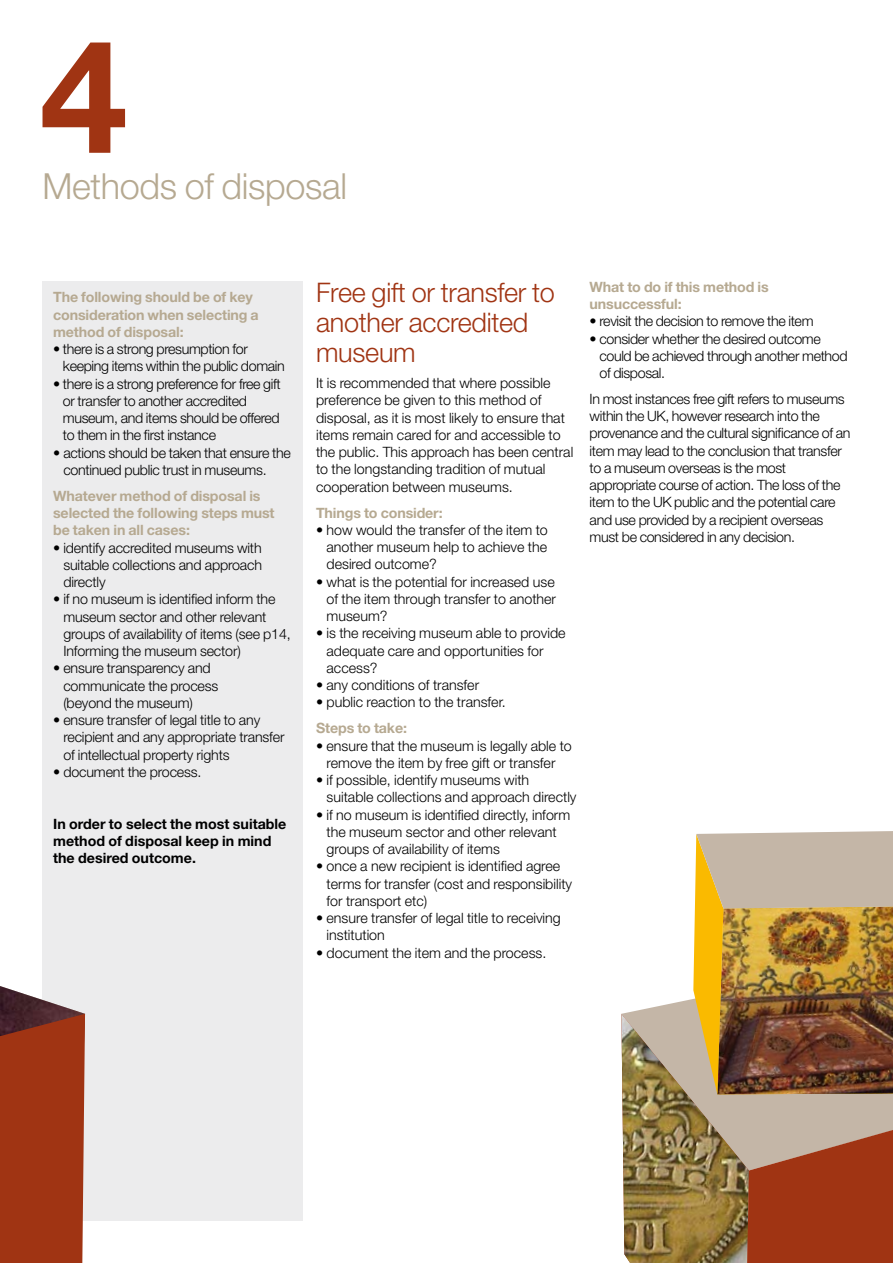
<style>
.page{position:relative;width:893px;height:1263px;background:#fff}
.page>*{position:absolute;margin:0;border:0;box-sizing:border-box;transform-origin:0 0}
.t1{font:300 36px "Helvetica Neue";letter-spacing:-.01em;color:#b6a991}
.t2{font:300 27px/30px "Helvetica Neue";letter-spacing:-.01em;color:#a03413}
.t3{font:300 14.25px/17.2px "Helvetica Neue";letter-spacing:-.01em;color:#000}
.t4{font:700 14.25px/17.2px "Helvetica Neue";letter-spacing:-.01em;color:#b6a991}
.t5{font:700 14.25px/17.2px "Helvetica Neue";color:#000}
</style>
<div class="page">
<div style="left:43px;top:281px;width:260px;height:939px;background:#ececed"></div>
<svg style="left:0;top:909px;width:85px;height:354px"></svg>
<img style="left:621px;top:831px;width:272px;height:432px">
<svg style="left:43px;top:43px;width:82px;height:110px"></svg>
<h1 class="t1" style="left:43px;top:164px;width:306px">Methods of disposal</h1>
<p class="t4" style="left:53px;top:288px;width:207px">The following should be of key consideration when selecting a method of disposal:</p>
<p class="t3" style="left:63px;top:340px;width:223px;text-indent:-10px">• there is a strong presumption for keeping items within the public domain</p>
<p class="t3" style="left:63px;top:375px;width:219px;text-indent:-10px">• there is a strong preference for free gift or transfer to another accredited museum, and items should be offered to them in the first instance</p>
<p class="t3" style="left:63px;top:444px;width:229px;text-indent:-10px">• actions should be taken that ensure the continued public trust in museums.</p>
<p class="t4" style="left:53px;top:487px;width:223px">Whatever method of disposal is selected the following steps must be taken in all cases:</p>
<p class="t3" style="left:63px;top:539px;width:200px;text-align:justify;text-indent:-10px">• identify accredited museums with suitable collections and approach directly</p>
<p class="t3" style="left:63px;top:590px;width:229px;text-indent:-10px">• if no museum is identified inform the museum sector and other relevant groups of availability of items (see p14, Informing the museum sector)</p>
<p class="t3" style="left:63px;top:659px;width:157px;text-indent:-10px">• ensure transparency and communicate the process (beyond the museum)</p>
<p class="t3" style="left:63px;top:711px;width:223px;text-indent:-10px">• ensure transfer of legal title to any recipient and any appropriate transfer of intellectual property rights</p>
<p class="t3" style="left:53px;top:763px;width:150px">• document the process.</p>
<p class="t5" style="left:53px;top:815px;width:235px">In order to select the most suitable method of disposal keep in mind the desired outcome.</p>
<h2 class="t2" style="left:316px;top:277px;width:240px">Free gift or transfer to another accredited museum</h2>
<p class="t3" style="left:316px;top:374px;width:259px">It is recommended that where possible preference be given to this method of disposal, as it is most likely to ensure that items remain cared for and accessible to the public. This approach has been central to the longstanding tradition of mutual cooperation between museums.</p>
<p class="t4" style="left:316px;top:504px;width:128px">Things to consider:</p>
<p class="t3" style="left:327px;top:521px;width:223px;text-align:justify;text-indent:-10px">• how would the transfer of the item to another museum help to achieve the desired outcome?</p>
<p class="t3" style="left:327px;top:573px;width:231px;text-align:justify;text-indent:-10px">• what is the potential for increased use of the item through transfer to another museum?</p>
<p class="t3" style="left:327px;top:624px;width:240px;text-indent:-10px">• is the receiving museum able to provide adequate care and opportunities for access?</p>
<p class="t3" style="left:316px;top:676px;width:165px">• any conditions of transfer</p>
<p class="t3" style="left:316px;top:693px;width:191px">• public reaction to the transfer.</p>
<p class="t4" style="left:316px;top:719px;width:92px">Steps to take:</p>
<p class="t3" style="left:316px;top:736px;width:257px;text-align:center">• ensure that the museum is legally able to remove the item by free gift or transfer</p>
<p class="t3" style="left:327px;top:771px;width:251px;text-indent:-10px">• if possible, identify museums with suitable collections and approach directly</p>
<p class="t3" style="left:327px;top:805px;width:245px;text-indent:-10px">• if no museum is identified directly, inform the museum sector and other relevant groups of availability of items</p>
<p class="t3" style="left:327px;top:857px;width:247px;text-indent:-10px">• once a new recipient is identified agree terms for transfer (cost and responsibility for transport etc)</p>
<p class="t3" style="left:327px;top:909px;width:236px;text-indent:-10px">• ensure transfer of legal title to receiving institution</p>
<p class="t3" style="left:316px;top:943px;width:232px">• document the item and the process.</p>
<p class="t4" style="left:590px;top:278px;width:181px">What to do if this method is unsuccessful:</p>
<p class="t3" style="left:590px;top:312px;width:225px">• revisit the decision to remove the item</p>
<p class="t3" style="left:599px;top:330px;width:250px;text-indent:-10px">• consider whether the desired outcome could be achieved through another method of disposal.</p>
<p class="t3" style="left:590px;top:390px;width:262px">In most instances free gift refers to museums within the UK, however research into the provenance and the cultural significance of an item may lead to the conclusion that transfer to a museum overseas is the most appropriate course of action. The loss of the item to the UK public and the potential care and use provided by a recipient overseas must be considered in any decision.</p>
</div>
